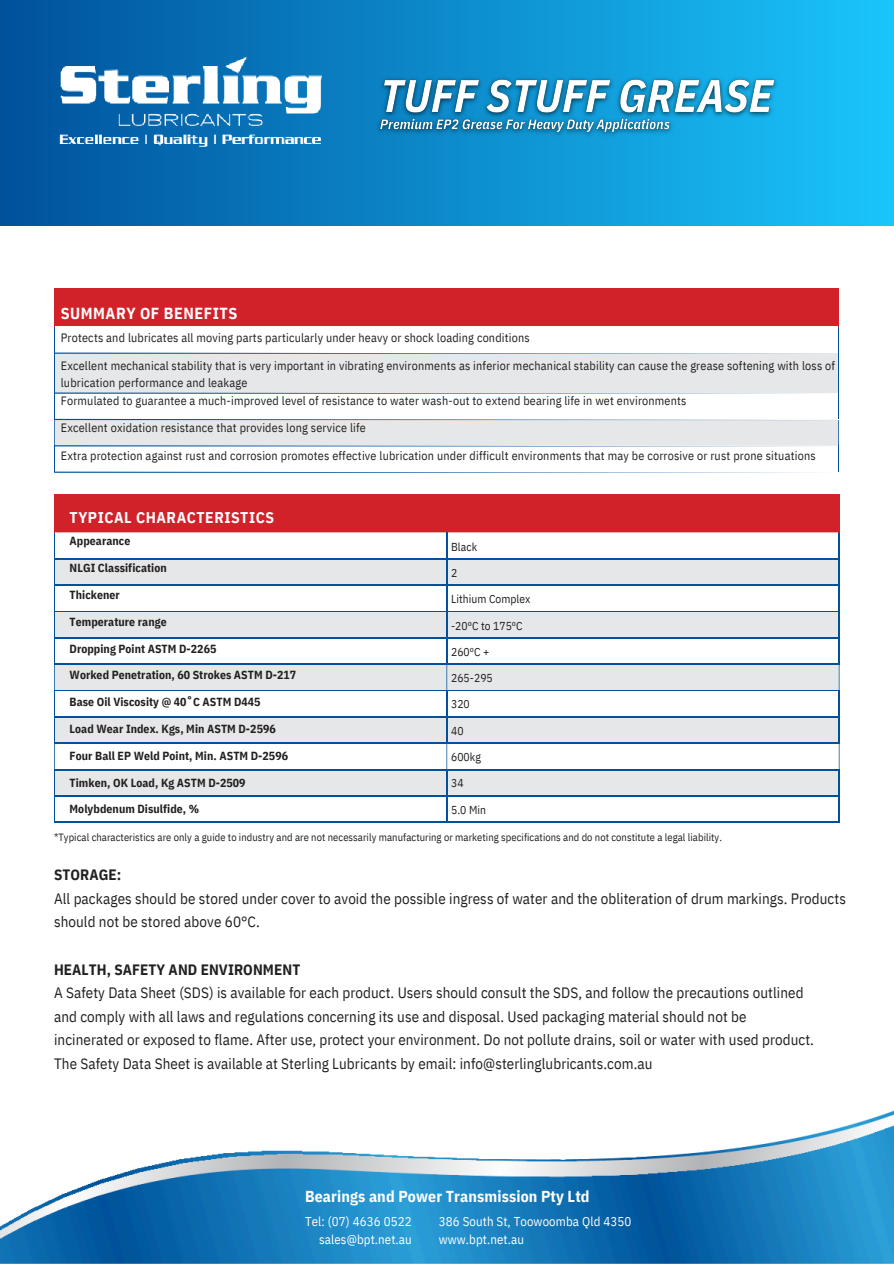
<style>
.page{position:relative;width:894px;height:1264px;background:#fff}
.page>*{position:absolute;margin:0;border:0;box-sizing:border-box;transform-origin:0 0}
.t1{font:700 16.05px "IBM Plex Sans Cond";letter-spacing:.035em;color:#fff}
.t2{font:700 15.75px "IBM Plex Sans Cond";letter-spacing:.01em;color:#fff}
.t3{font:700 15.6px "IBM Plex Sans Cond";letter-spacing:.035em;color:#fff}
.t4{font:15px/23.7px "IBM Plex Sans Cond";letter-spacing:.005em;color:#221f1f}
.t5{font:12.9px/18.1px "IBM Plex Sans Cond";letter-spacing:.01em;color:#fff;text-align:right}
.t6{font:12.75px/18.1px "IBM Plex Sans Cond";letter-spacing:.01em;color:#fff}
.t7{font:12.15px/16.8px "IBM Plex Sans Cond";letter-spacing:.015em;color:#221f1f}
.t8{font:700 11.7px "IBM Plex Sans Cond";letter-spacing:.005em;color:#221f1f}
.t9{font:11.55px "IBM Plex Sans Cond";letter-spacing:.005em;color:#221f1f}
.t10{font:10.5px "IBM Plex Sans Cond";letter-spacing:.005em;color:#221f1f}
.s1{font-weight:700}
</style>
<div class="page">
<img style="left:0;top:1110px;width:893px;height:153px">
<img style="left:0;top:1113px;width:893px;height:126px">
<div style="left:0;top:1px;width:893px;height:225px;background:linear-gradient(to right,#00519b,#1ac5fc)"></div>
<img style="left:45px;top:43px;width:291px;height:117px">
<div style="left:54px;top:289px;width:784px;height:38px;background:#d12229"></div>
<div style="left:55px;top:354px;width:783px;height:38px;background:#e6e7e8"></div>
<svg style="left:54px;top:327px;width:785px;height:27px"></svg>
<hr style="left:54px;top:353px;width:1px;height:39px;background:#00519b">
<hr style="left:838px;top:353px;width:1px;height:39px;background:#00519b">
<svg style="left:54px;top:392px;width:785px;height:81px"></svg>
<svg style="left:54px;top:288px;width:784px;height:1px"></svg>
<hr style="left:838px;top:289px;width:1px;height:38px;background:#d12229">
<div style="left:54px;top:494px;width:784px;height:38px;background:#d12229"></div>
<svg style="left:55px;top:532px;width:783px;height:290px"></svg>
<svg style="left:55px;top:559px;width:783px;height:236px;fill:#e6e7e8"></svg>
<div style="left:54px;top:585px;width:392px;height:26px;background:#fff"></div>
<hr style="left:54px;top:558px;width:392px;height:1px;background:#00519b">
<hr style="left:446px;top:558px;width:393px;height:1px;background:#00519b">
<hr style="left:54px;top:584px;width:392px;height:1px;background:#00519b">
<hr style="left:446px;top:584px;width:393px;height:1px;background:#00519b">
<hr style="left:54px;top:611px;width:392px;height:1px;background:#00519b">
<hr style="left:446px;top:611px;width:393px;height:1px;background:#00519b">
<hr style="left:54px;top:637px;width:392px;height:1px;background:#00519b">
<hr style="left:446px;top:637px;width:393px;height:1px;background:#00519b">
<hr style="left:54px;top:663px;width:392px;height:1px;background:#00519b">
<hr style="left:54px;top:690px;width:392px;height:1px;background:#00519b">
<hr style="left:446px;top:663px;width:393px;height:1px;background:#00519b">
<hr style="left:446px;top:690px;width:393px;height:1px;background:#00519b">
<hr style="left:54px;top:716px;width:392px;height:1px;background:#00519b">
<hr style="left:54px;top:743px;width:392px;height:1px;background:#00519b">
<hr style="left:446px;top:716px;width:393px;height:1px;background:#00519b">
<hr style="left:446px;top:743px;width:393px;height:1px;background:#00519b">
<hr style="left:54px;top:769px;width:392px;height:1px;background:#00519b">
<svg style="left:54px;top:532px;width:1px;height:290px"></svg>
<hr style="left:54px;top:795px;width:392px;height:1px;background:#00519b">
<hr style="left:446px;top:769px;width:393px;height:1px;background:#00519b">
<svg style="left:446px;top:532px;width:1px;height:290px"></svg>
<svg style="left:838px;top:532px;width:1px;height:290px"></svg>
<hr style="left:446px;top:795px;width:393px;height:1px;background:#00519b">
<hr style="left:54px;top:822px;width:392px;height:1px;background:#00519b">
<hr style="left:446px;top:822px;width:393px;height:1px;background:#00519b">
<hr style="left:446px;top:494px;width:393px;height:1px;background:#d12229">
<hr style="left:838px;top:495px;width:1px;height:37px;background:#d12229">
<img style="left:372px;top:67px;width:411px;height:76px">
<h5 class="t1" style="left:61px;top:303px;width:178px">SUMMARY OF BENEFITS</h5>
<h5 class="t7" style="left:61px;top:329px;width:470px">Protects and lubricates all moving parts particularly under heavy or shock loading conditions</h5>
<h5 class="t7" style="left:61px;top:357px;width:775px">Excellent mechanical stability that is very important in vibrating environments as inferior mechanical stability can cause the grease softening with loss of lubrication performance and leakage</h5>
<h5 class="t7" style="left:61px;top:392px;width:627px">Formulated to guarantee a much-improved level of resistance to water wash-out to extend bearing life in wet environments</h5>
<h5 class="t7" style="left:61px;top:419px;width:306px">Excellent oxidation resistance that provides long service life</h5>
<h5 class="t7" style="left:61px;top:447px;width:756px">Extra protection against rust and corrosion promotes effective lubrication under difficult environments that may be corrosive or rust prone situations</h5>
<p class="t3" style="left:70px;top:507px;width:206px">TYPICAL CHARACTERISTICS</p>
<p class="t8" style="left:70px;top:533px;width:62px">Appearance</p>
<p class="t8" style="left:70px;top:560px;width:99px">NLGI Classification</p>
<p class="t8" style="left:70px;top:587px;width:52px">Thickener</p>
<p class="t8" style="left:70px;top:613px;width:98px">Temperature range</p>
<p class="t8" style="left:70px;top:640px;width:148px">Dropping Point ASTM D-2265</p>
<p class="t8" style="left:70px;top:667px;width:228px">Worked Penetration, 60 Strokes ASTM D-217</p>
<p class="t8" style="left:70px;top:694px;width:192px">Base Oil Viscosity @ 40˚C ASTM D445</p>
<p class="t8" style="left:70px;top:721px;width:208px">Load Wear Index. Kgs, Min ASTM D-2596</p>
<p class="t8" style="left:70px;top:747px;width:220px">Four Ball EP Weld Point, Min. ASTM D-2596</p>
<p class="t8" style="left:70px;top:774px;width:177px">Timken, OK Load, Kg ASTM D-2509</p>
<p class="t8" style="left:70px;top:801px;width:131px">Molybdenum Disulfide, %</p>
<p class="t9" style="left:451px;top:539px;width:28px">Black</p>
<p class="t9" style="left:451px;top:565px;width:8px">2</p>
<p class="t9" style="left:451px;top:591px;width:81px">Lithium Complex</p>
<p class="t9" style="left:451px;top:617px;width:73px">-20ºC to 175ºC</p>
<p class="t9" style="left:451px;top:644px;width:40px">260ºC +</p>
<p class="t9" style="left:451px;top:670px;width:43px">265-295</p>
<p class="t9" style="left:451px;top:696px;width:20px">320</p>
<p class="t9" style="left:451px;top:723px;width:14px">40</p>
<p class="t9" style="left:451px;top:749px;width:31px">600kg</p>
<p class="t9" style="left:451px;top:775px;width:14px">34</p>
<p class="t9" style="left:451px;top:801px;width:36px">5.0 Min</p>
<h6 class="t10" style="left:54px;top:830px;width:669px">*Typical characteristics are only a guide to industry and are not necessarily manufacturing or marketing specifications and do not constitute a legal liability.</h6>
<p class="t4" style="left:54px;top:862px;width:793px"><span class="s1">STORAGE:<br></span>All packages should be stored under cover to avoid the possible ingress of water and the obliteration of drum markings. Products should not be stored above 60°C.</p>
<p class="t4" style="left:54px;top:957px;width:761px"><span class="s1">HEALTH, SAFETY AND ENVIRONMENT<br></span>A Safety Data Sheet (SDS) is available for each product. Users should consult the SDS, and follow the precautions outlined and comply with all laws and regulations concerning its use and disposal. Used packaging material should not be incinerated or exposed to flame. After use, protect your environment. Do not pollute drains, soil or water with used product.<br>The Safety Data Sheet is available at Sterling Lubricants by email: info@sterlinglubricants.com.au</p>
<p class="t2" style="left:305px;top:1185px;width:286px">Bearings and Power Transmission Pty Ltd</p>
<h1 class="t5" style="left:305px;top:1211px;width:108px">Tel: (07) 4636 0522 sales@bpt.net.au</h1>
<h4 class="t6" style="left:438px;top:1211px;width:194px">386 South St, Toowoomba Qld 4350 www.bpt.net.au</h4>
</div>
